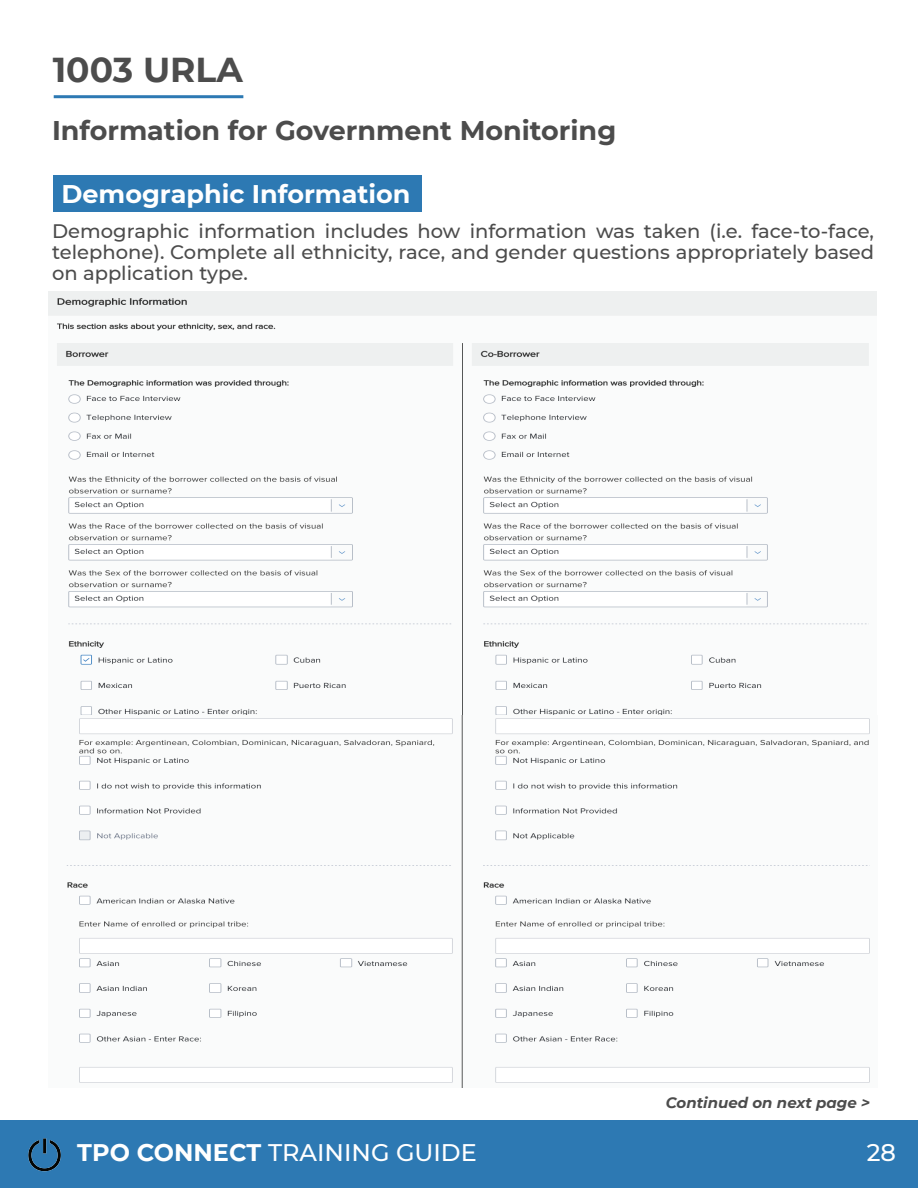
<style>
.page{position:relative;width:918px;height:1188px;background:#fff}
.page>*{position:absolute;margin:0;border:0;box-sizing:border-box;transform-origin:0 0}
.t1{font:700 34.5px "Montserrat";color:#4c4c4c}
.t2{font:700 27px "Montserrat";color:#4c4c4c}
.t3{font:700 25.5px "Montserrat";color:#fff}
.t4{font:500 24px "Montserrat";color:#fff}
.t5{font:500 19.5px/21px "Montserrat";color:#4c4c4c;text-align:justify}
.t6{font:italic 700 15px "Montserrat";color:#4c4c4c}
.s1{font-weight:700}
</style>
<div class="page">
<div style="left:0;top:1120px;width:918px;height:68px;background:#2d79b3"></div>
<img style="left:28px;top:1138px;width:33px;height:34px">
<div style="left:53px;top:176px;width:368px;height:36px;background:#2d79b3"></div>
<hr style="left:54px;top:95px;width:189px;height:3px;background:#2d79b3">
<img style="left:48px;top:291px;width:828px;height:424px">
<img style="left:66px;top:715px;width:804px;height:373px">
<h1 class="t1" style="left:53px;top:45px;width:192px">1003 URLA</h1>
<h2 class="t2" style="left:52px;top:111px;width:566px">Information for Government Monitoring</h2>
<h3 class="t3" style="left:61px;top:176px;width:351px">Demographic Information</h3>
<p class="t5" style="left:52px;top:220px;width:823px">Demographic information includes how information was taken (i.e. face-to-face, telephone). Complete all ethnicity, race, and gender questions appropriately based on application type.</p>
<p class="t6" style="left:666px;top:1092px;width:206px">Continued on next page &gt;</p>
<p class="t4" style="left:77px;top:1136px;width:401px"><span class="s1">TPO CONNECT</span> TRAINING GUIDE</p>
<p class="t4" style="left:867px;top:1136px;width:31px">28</p>
</div>
